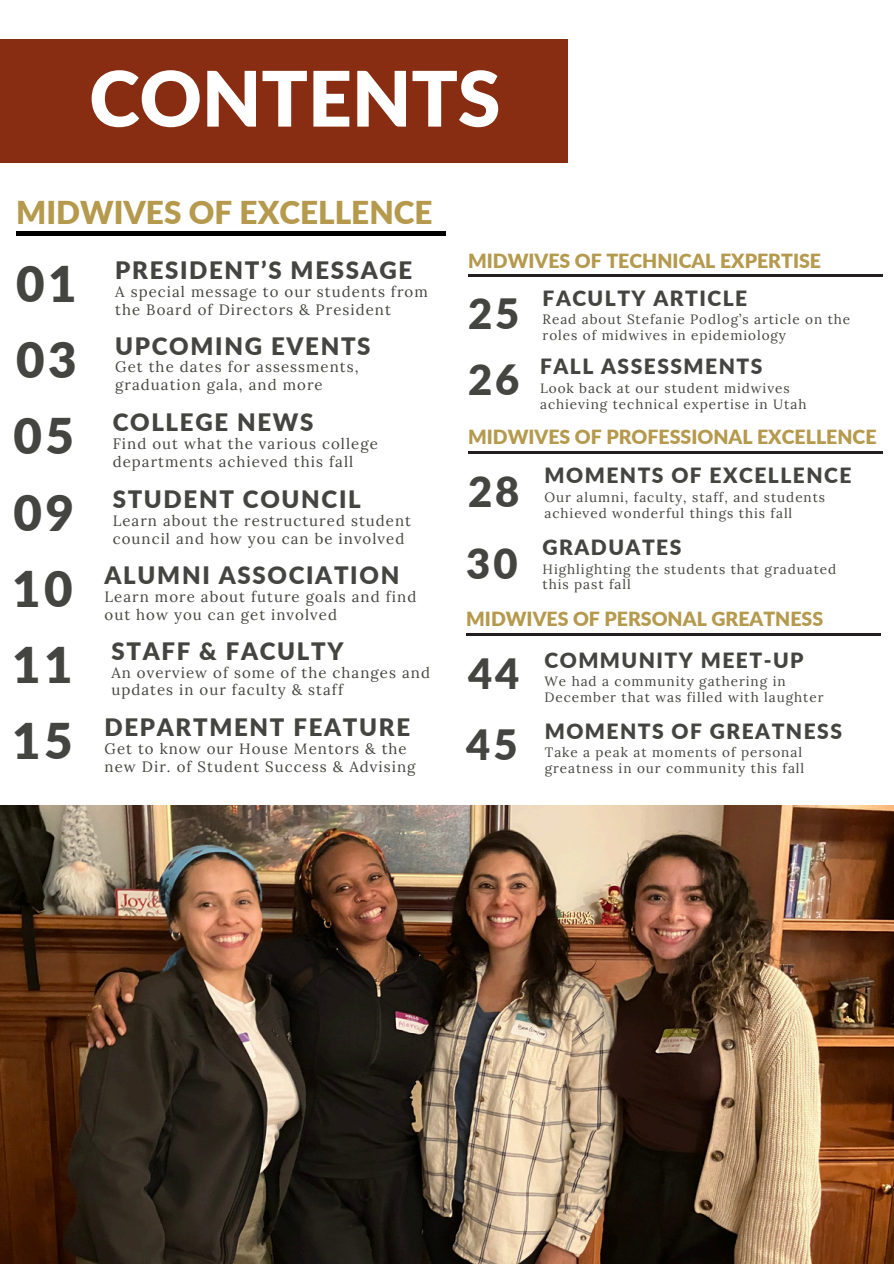
<style>
.page{position:relative;width:894px;height:1264px;background:#fff}
.page>*{position:absolute;margin:0;border:0;box-sizing:border-box;transform-origin:0 0}
.t1{font:900 76.5px "Lato";color:#fff}
.t2{font:900 49.2px "Lato";letter-spacing:.07em;color:#444440}
.t3{font:900 41.7px "Lato";letter-spacing:.07em;color:#444440}
.t4{font:900 31.5px "Lato";color:#b5994d}
.t5{font:900 24px "Lato";letter-spacing:.07em;color:#444440}
.t6{font:900 21px "Lato";letter-spacing:.07em;color:#444440}
.t7{font:900 19.5px "Lato";color:#b5994d}
.t8{font:15px/17.5px "Lora";letter-spacing:.07em;color:#444440}
.t9{font:13.5px/15.8px "Lora";letter-spacing:.07em;color:#444440}
</style>
<div class="page">
<div style="left:0;top:39px;width:567px;height:124px;background:#882d11"></div>
<img style="left:0;top:805px;width:893px;height:458px">
<hr style="left:468px;top:274px;width:414px;height:2px;background:#231f20">
<hr style="left:16px;top:231px;width:429px;height:4px;background:#000">
<hr style="left:468px;top:451px;width:414px;height:2px;background:#231f20">
<hr style="left:466px;top:633px;width:414px;height:2px;background:#231f20">
<p class="t1" style="left:89px;top:51px;width:412px">CONTENTS</p>
<p class="t4" style="left:16px;top:193px;width:418px">MIDWIVES OF EXCELLENCE</p>
<h1 class="t2" style="left:16px;top:254px;width:62px">01</h1>
<h2 class="t5" style="left:115px;top:255px;width:298px">PRESIDENT’S MESSAGE</h2>
<p class="t8" style="left:115px;top:283px;width:314px">A special message to our students from the Board of Directors &amp; President</p>
<p class="t2" style="left:16px;top:329px;width:62px">03</p>
<h4 class="t5" style="left:115px;top:331px;width:257px">UPCOMING EVENTS</h4>
<p class="t8" style="left:115px;top:357px;width:245px;line-height:18px">Get the dates for assessments, graduation gala, and more</p>
<p class="t2" style="left:14px;top:406px;width:62px">05</p>
<h3 class="t5" style="left:113px;top:407px;width:202px">COLLEGE NEWS</h3>
<h5 class="t8" style="left:113px;top:434px;width:266px;line-height:18px">Find out what the various college departments achieved this fall</h5>
<p class="t2" style="left:14px;top:482px;width:62px">09</p>
<h3 class="t5" style="left:113px;top:484px;width:249px">STUDENT COUNCIL</h3>
<h5 class="t8" style="left:113px;top:511px;width:300px">Learn about the restructured student council and how you can be involved</h5>
<p class="t2" style="left:12px;top:558px;width:62px">10</p>
<h3 class="t5" style="left:104px;top:560px;width:296px">ALUMNI ASSOCIATION</h3>
<h5 class="t8" style="left:104px;top:588px;width:313px">Learn more about future goals and find out how you can get involved</h5>
<p class="t2" style="left:12px;top:634px;width:62px">11</p>
<p class="t5" style="left:111px;top:636px;width:233px">STAFF &amp; FACULTY</p>
<h4 class="t8" style="left:111px;top:663px;width:320px">An overview of some of the changes and updates in our faculty &amp; staff</h4>
<h4 class="t2" style="left:12px;top:710px;width:62px">15</h4>
<p class="t5" style="left:104px;top:712px;width:307px">DEPARTMENT FEATURE</p>
<p class="t8" style="left:104px;top:740px;width:312px">Get to know our House Mentors &amp; the new Dir. of Student Success &amp; Advising</p>
<h4 class="t7" style="left:468px;top:249px;width:354px">MIDWIVES OF TECHNICAL EXPERTISE</h4>
<p class="t3" style="left:468px;top:288px;width:53px">25</p>
<h3 class="t6" style="left:542px;top:285px;width:206px">FACULTY ARTICLE</h3>
<h5 class="t9" style="left:542px;top:311px;width:309px">Read about Stefanie Podlog’s article on the roles of midwives in epidemiology</h5>
<p class="t3" style="left:468px;top:354px;width:53px">26</p>
<h3 class="t6" style="left:540px;top:353px;width:224px">FALL ASSESSMENTS</h3>
<h5 class="t9" style="left:540px;top:380px;width:268px">Look back at our student midwives achieving technical expertise in Utah</h5>
<h4 class="t7" style="left:468px;top:424px;width:410px">MIDWIVES OF PROFESSIONAL EXCELLENCE</h4>
<p class="t3" style="left:468px;top:466px;width:53px">28</p>
<p class="t3" style="left:466px;top:537px;width:53px">30</p>
<h3 class="t6" style="left:544px;top:462px;width:308px">MOMENTS OF EXCELLENCE</h3>
<h5 class="t9" style="left:544px;top:489px;width:282px">Our alumni, faculty, staff, and students achieved wonderful things this fall</h5>
<h3 class="t6" style="left:542px;top:534px;width:140px">GRADUATES</h3>
<h5 class="t9" style="left:542px;top:560px;width:295px">Highlighting the students that graduated this past fall</h5>
<p class="t7" style="left:466px;top:606px;width:358px">MIDWIVES OF PERSONAL GREATNESS</p>
<h4 class="t3" style="left:468px;top:647px;width:53px">44</h4>
<p class="t6" style="left:544px;top:647px;width:260px">COMMUNITY MEET-UP</p>
<p class="t9" style="left:544px;top:673px;width:280px">We had a community gathering in<br>December that was filled with laughter</p>
<p class="t3" style="left:466px;top:718px;width:53px">45</p>
<h4 class="t6" style="left:544px;top:718px;width:299px">MOMENTS OF GREATNESS</h4>
<p class="t9" style="left:544px;top:744px;width:259px">Take a peak at moments of personal</p>
<p class="t9" style="left:544px;top:760px;width:261px">greatness in our community this fall</p>
</div>
